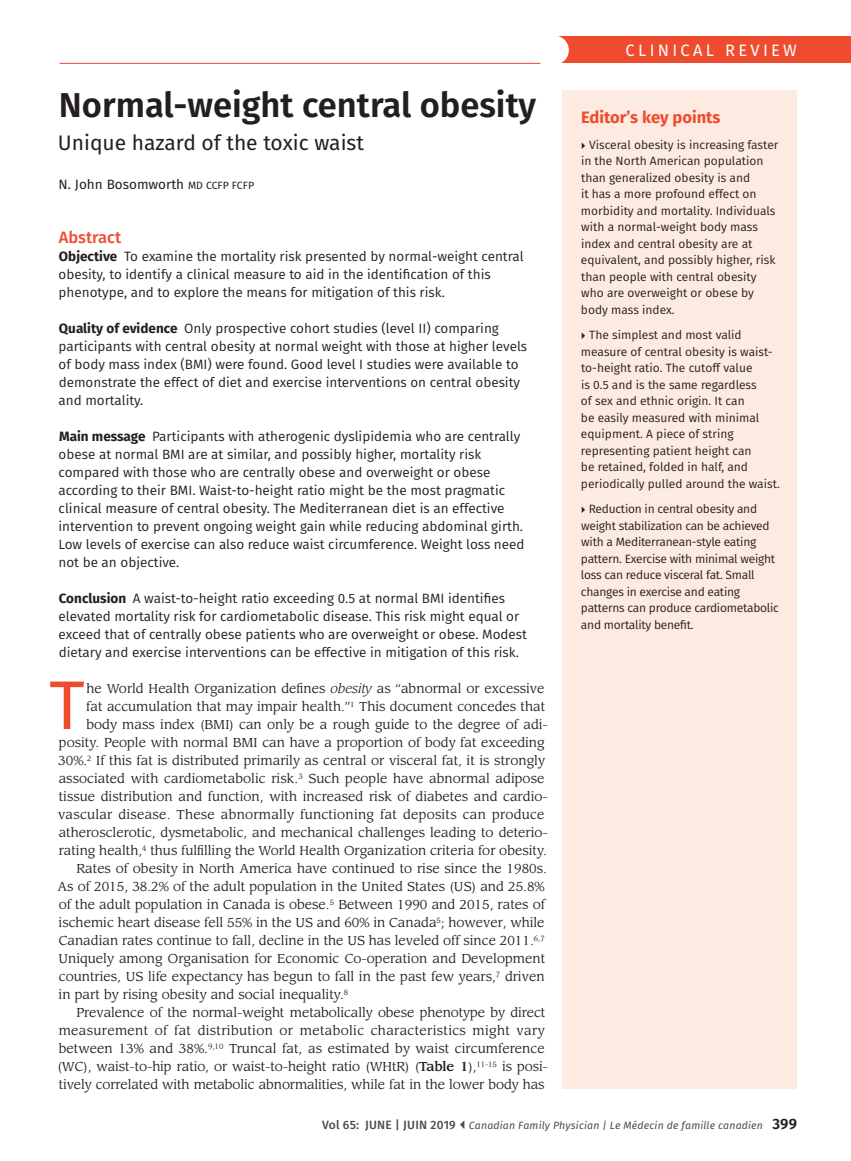
<style>
.page{position:relative;width:851px;height:1161px;background:#fff}
.page>*{position:absolute;margin:0;border:0;box-sizing:border-box;transform-origin:0 0}
.DropCap3{font:68.85px "Fira Sans";color:#ef4b2e}
.ArticleTitle{font:600 34.5px "Fira Sans";color:#231f20}
.ArticleSubtitle{font:21px "Fira Sans";color:#231f20}
.KeyPointHead_RES{font:700 16.5px "Fira Sans";color:#ef4b2e}
.t1{font:16.5px "Fira Sans";letter-spacing:.2em;color:#fff}
.AbstractHead{font:500 16.5px "Fira Sans";color:#ef4b2e}
.AbstractBody{font:13.5px/18px "Fira Sans";color:#231f20}
.Byline{font:13.5px "Fira Sans";color:#231f20}
.ParagraphIndent{font:12.75px/18px "Leawood Std";color:#231f20}
.DropCap3-2{font:12.75px/18px "Leawood Std";color:#231f20;text-align:right}
.KeyPoints_RES{font:12px/16.5px "Fira Sans";color:#231f20}
.KeyPoints_RES-2{font:12px/16.5px "Fira Sans";letter-spacing:-.02em;color:#231f20}
.t2{font:italic 10.5px "Fira Sans";letter-spacing:.015em;color:#4b4c4d}
.s1{font-size:10.5px}
.s2{font-weight:700}
.s3{font-style:italic}
.s4{font-weight:500}
.s5{font-weight:500;font-style:normal;font-size:12px}
.s6{font-weight:600;font-style:normal;font-size:15px;color:#231f20}
</style>
<div class="page">
<div style="left:550px;top:36px;width:300px;height:27px;background:#ef4b2e"></div>
<hr style="left:59px;top:63px;width:481px;height:1px;background:#ef4b2e">
<div style="left:539px;top:36px;width:29px;height:29px;background:#fff;border-radius:50%"></div>
<div style="left:562px;top:90px;width:234px;height:999px;background:#fdebe1"></div>
<p class="ArticleTitle" style="left:59px;top:77px;width:479px">Normal-weight central obesity</p>
<p class="ArticleSubtitle" style="left:58px;top:127px;width:307px">Unique hazard of the toxic waist</p>
<p class="Byline" style="left:58px;top:174px;width:197px">N. John Bosomworth <span class="s1">MD CCFP FCFP</span></p>
<p class="AbstractHead" style="left:59px;top:224px;width:64px">Abstract</p>
<p class="AbstractBody" style="left:59px;top:247px;width:466px"><span class="s2">Objective</span> To examine the mortality risk presented by normal-weight central obesity, to identify a clinical measure to aid in the identification of this phenotype, and to explore the means for mitigation of this risk.</p>
<p class="AbstractBody" style="left:58px;top:319px;width:470px"><span class="s2">Quality of evidence</span> Only prospective cohort studies (level II) comparing participants with central obesity at normal weight with those at higher levels of body mass index (BMI) were found. Good level I studies were available to demonstrate the effect of diet and exercise interventions on central obesity and mortality.</p>
<p class="AbstractBody" style="left:58px;top:427px;width:467px"><span class="s2">Main message</span> Participants with atherogenic dyslipidemia who are centrally obese at normal BMI are at similar, and possibly higher, mortality risk compared with those who are centrally obese and overweight or obese according to their BMI. Waist-to-height ratio might be the most pragmatic clinical measure of central obesity. The Mediterranean diet is an effective intervention to prevent ongoing weight gain while reducing abdominal girth.<br>Low levels of exercise can also reduce waist circumference. Weight loss need not be an objective.</p>
<p class="AbstractBody" style="left:59px;top:589px;width:470px"><span class="s2">Conclusion</span> A waist-to-height ratio exceeding 0.5 at normal BMI identifies elevated mortality risk for cardiometabolic disease. This risk might equal or exceed that of centrally obese patients who are overweight or obese. Modest dietary and exercise interventions can be effective in mitigation of this risk.</p>
<p class="DropCap3" style="left:49px;top:653px;width:37px">T</p>
<p class="DropCap3-2" style="left:58px;top:680px;width:491px">he World Health Organization defines <span class="s3">obesity</span> as “abnormal or excessive<br>fat accumulation that may impair health.”<sup>1</sup> This document concedes that body mass index (BMI) can only be a rough guide to the degree of adi&shy;posity. People with normal BMI can have a proportion of body fat exceeding 30%.<sup>2</sup> If this fat is distributed primarily as central or visceral fat, it is strongly associated with cardiometabolic risk.<sup>3</sup> Such people have abnormal adipose tissue distribution and function, with increased risk of diabetes and cardio&shy;vascular disease. These abnormally functioning fat deposits can produce atherosclerotic, dysmetabolic, and mechanical challenges leading to deterio&shy;rating health,<sup>4</sup> thus fulfilling the World Health Organization criteria for obesity.</p>
<p class="ParagraphIndent" style="left:57px;top:860px;width:491px;text-indent:19px">Rates of obesity in North America have continued to rise since the 1980s.<br>As of 2015, 38.2% of the adult population in the United States (US) and 25.8% of the adult population in Canada is obese.<sup>5</sup> Between 1990 and 2015, rates of ischemic heart disease fell 55% in the US and 60% in Canada<sup>5</sup>; however, while Canadian rates continue to fall, decline in the US has leveled off since 2011.<sup>6,7<br></sup>Uniquely among Organisation for Economic Co-operation and Development countries, US life expectancy has begun to fall in the past few years,<sup>7</sup> driven in part by rising obesity and social inequality.<sup>8</sup></p>
<p class="ParagraphIndent" style="left:58px;top:1004px;width:492px;text-indent:19px">Prevalence of the normal-weight metabolically obese phenotype by direct measurement of fat distribution or metabolic characteristics might vary between 13% and 38%.<sup>9,10</sup> Truncal fat, as estimated by waist circumference (WC), waist-to-hip ratio, or waist-to-height ratio (WHtR) (<span class="s4">Table 1</span>),<sup>11-15</sup> is posi&shy;tively correlated with metabolic abnormalities, while fat in the lower body has</p>
<p class="t1" style="left:625px;top:38px;width:173px">CLINICAL REVIEW</p>
<p class="KeyPointHead_RES" style="left:581px;top:104px;width:141px">Editor’s key points</p>
<p class="KeyPoints_RES" style="left:581px;top:136px;width:199px;text-indent:8px">Visceral obesity is increasing faster in the North American population than generalized obesity is and<br>it has a more profound effect on morbidity and mortality. Individuals with a normal-weight body mass index and central obesity are at equivalent, and possibly higher, risk than people with central obesity who are overweight or obese by body mass index.</p>
<p class="KeyPoints_RES" style="left:581px;top:327px;width:200px;text-indent:8px">The simplest and most valid measure of central obesity is waist&shy;to-height ratio. The cutoff value<br>is 0.5 and is the same regardless<br>of sex and ethnic origin. It can<br>be easily measured with minimal equipment. A piece of string representing patient height can<br>be retained, folded in half, and periodically pulled around the waist.</p>
<p class="KeyPoints_RES-2" style="left:581px;top:501px;width:199px;text-indent:8px">Reduction in central obesity and weight stabilization can be achieved with a Mediterranean-style eating pattern. Exercise with minimal weight loss can reduce visceral fat. Small changes in exercise and eating patterns can produce cardiometabolic and mortality benefit.</p>
<p class="t2" style="left:322px;top:1117px;width:476px"><span class="s5">Vol 65: JUNE | JUIN 2019</span> Canadian Family Physician | Le Médecin de famille canadien <span class="s6">399</span></p>
</div>
